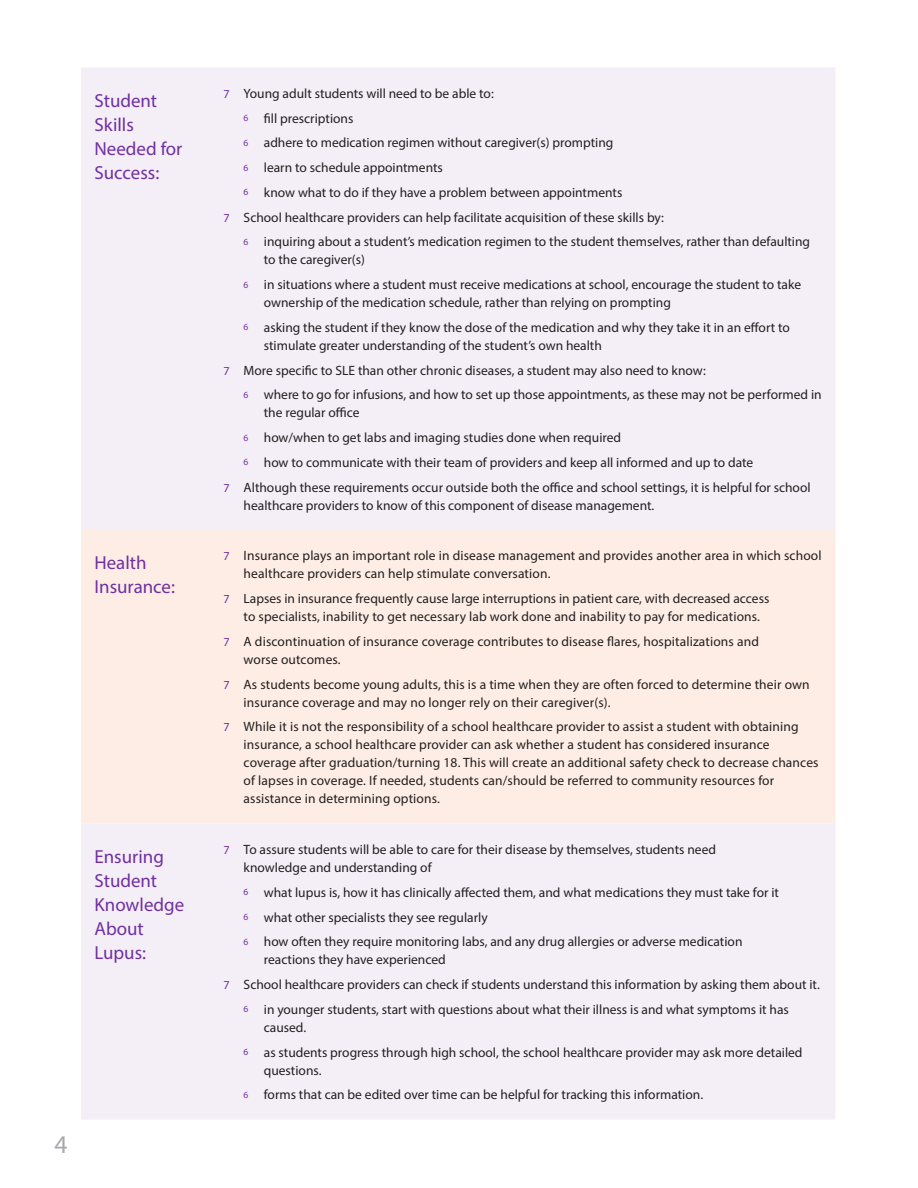
<style>
.page{position:relative;width:918px;height:1188px;background:#fff}
.page>*{position:absolute;margin:0;border:0;box-sizing:border-box;transform-origin:0 0}
.t1{font:25.5px "Myriad Pro";color:#a8a9ad}
.table_headers{font:18.9px/24px "Myriad Pro";color:#7030a1}
.t2{font:13.5px/18px "Myriad Pro";color:#231f20}
.s1{font-size:12.15px;color:#7030a1}
.s2{font-size:9.45px;color:#7030a1}
</style>
<div class="page">
<div style="left:81px;top:68px;width:754px;height:1051px;background:#f4eef7"></div>
<div style="left:81px;top:530px;width:755px;height:294px;background:#fdede4"></div>
<h1 class="t1" style="left:55px;top:1128px;width:15px">4</h1>
<p class="table_headers" style="left:94px;top:88px;width:89px">Student<br>Skills<br>Needed for<br>Success:</p>
<p class="t2" style="left:223px;top:84px;width:272px"><span class="s1">7</span> Young adult students will need to be able to:</p>
<p class="t2" style="left:244px;top:109px;width:111px"><span class="s2">6</span> fill prescriptions</p>
<p class="t2" style="left:244px;top:134px;width:371px"><span class="s2">6</span> adhere to medication regimen without caregiver(s) prompting</p>
<p class="t2" style="left:244px;top:158px;width:201px"><span class="s2">6</span> learn to schedule appointments</p>
<p class="t2" style="left:244px;top:183px;width:380px"><span class="s2">6</span> know what to do if they have a problem between appointments</p>
<p class="t2" style="left:223px;top:208px;width:442px"><span class="s1">7</span> School healthcare providers can help facilitate acquisition of these skills by:</p>
<p class="t2" style="left:264px;top:233px;width:548px;text-indent:-20px"><span class="s2">6</span> inquiring about a student’s medication regimen to the student themselves, rather than defaulting to the caregiver(s)</p>
<p class="t2" style="left:264px;top:275px;width:539px;text-indent:-20px"><span class="s2">6</span> in situations where a student must receive medications at school, encourage the student to take ownership of the medication schedule, rather than relying on prompting</p>
<p class="t2" style="left:264px;top:318px;width:528px;text-indent:-20px"><span class="s2">6</span> asking the student if they know the dose of the medication and why they take it in an effort to stimulate greater understanding of the student’s own health</p>
<p class="t2" style="left:223px;top:361px;width:484px"><span class="s1">7</span> More specific to SLE than other chronic diseases, a student may also need to know:</p>
<p class="t2" style="left:264px;top:386px;width:559px;text-indent:-20px"><span class="s2">6</span> where to go for infusions, and how to set up those appointments, as these may not be performed in the regular office</p>
<p class="t2" style="left:244px;top:428px;width:379px"><span class="s2">6</span> how/when to get labs and imaging studies done when required</p>
<p class="t2" style="left:244px;top:453px;width:511px"><span class="s2">6</span> how to communicate with their team of providers and keep all informed and up to date</p>
<p class="t2" style="left:244px;top:478px;width:569px;text-indent:-20px"><span class="s1">7</span> Although these requirements occur outside both the office and school settings, it is helpful for school healthcare providers to know of this component of disease management.</p>
<p class="table_headers" style="left:94px;top:550px;width:82px">Health<br>Insurance:</p>
<p class="t2" style="left:244px;top:547px;width:580px;text-indent:-20px"><span class="s1">7</span> Insurance plays an important role in disease management and provides another area in which school healthcare providers can help stimulate conversation.</p>
<p class="t2" style="left:244px;top:589px;width:527px;text-indent:-20px"><span class="s1">7</span> Lapses in insurance frequently cause large interruptions in patient care, with decreased access to specialists, inability to get necessary lab work done and inability to pay for medications.</p>
<p class="t2" style="left:244px;top:632px;width:517px;text-indent:-20px"><span class="s1">7</span> A discontinuation of insurance coverage contributes to disease flares, hospitalizations and worse outcomes.</p>
<p class="t2" style="left:244px;top:675px;width:568px;text-indent:-20px"><span class="s1">7</span> As students become young adults, this is a time when they are often forced to determine their own insurance coverage and may no longer rely on their caregiver(s).</p>
<p class="t2" style="left:244px;top:718px;width:576px;text-indent:-20px"><span class="s1">7</span> While it is not the responsibility of a school healthcare provider to assist a student with obtaining insurance, a school healthcare provider can ask whether a student has considered insurance coverage after graduation/turning 18. This will create an additional safety check to decrease chances of lapses in coverage. If needed, students can/should be referred to community resources for assistance in determining options.</p>
<p class="table_headers" style="left:94px;top:844px;width:91px">Ensuring<br>Student<br>Knowledge<br>About<br>Lupus:</p>
<p class="t2" style="left:244px;top:840px;width:474px;text-indent:-20px"><span class="s1">7</span> To assure students will be able to care for their disease by themselves, students need knowledge and understanding of</p>
<p class="t2" style="left:244px;top:883px;width:537px"><span class="s2">6</span> what lupus is, how it has clinically affected them, and what medications they must take for it</p>
<p class="t2" style="left:244px;top:908px;width:246px"><span class="s2">6</span> what other specialists they see regularly</p>
<p class="t2" style="left:264px;top:933px;width:480px;text-indent:-20px"><span class="s2">6</span> how often they require monitoring labs, and any drug allergies or adverse medication reactions they have experienced</p>
<p class="t2" style="left:223px;top:975px;width:598px"><span class="s1">7</span> School healthcare providers can check if students understand this information by asking them about it.</p>
<p class="t2" style="left:264px;top:1000px;width:527px;text-indent:-20px"><span class="s2">6</span> in younger students, start with questions about what their illness is and what symptoms it has caused.</p>
<p class="t2" style="left:264px;top:1043px;width:540px;text-indent:-20px"><span class="s2">6</span> as students progress through high school, the school healthcare provider may ask more detailed questions.</p>
<p class="t2" style="left:244px;top:1086px;width:461px"><span class="s2">6</span> forms that can be edited over time can be helpful for tracking this information.</p>
</div>
